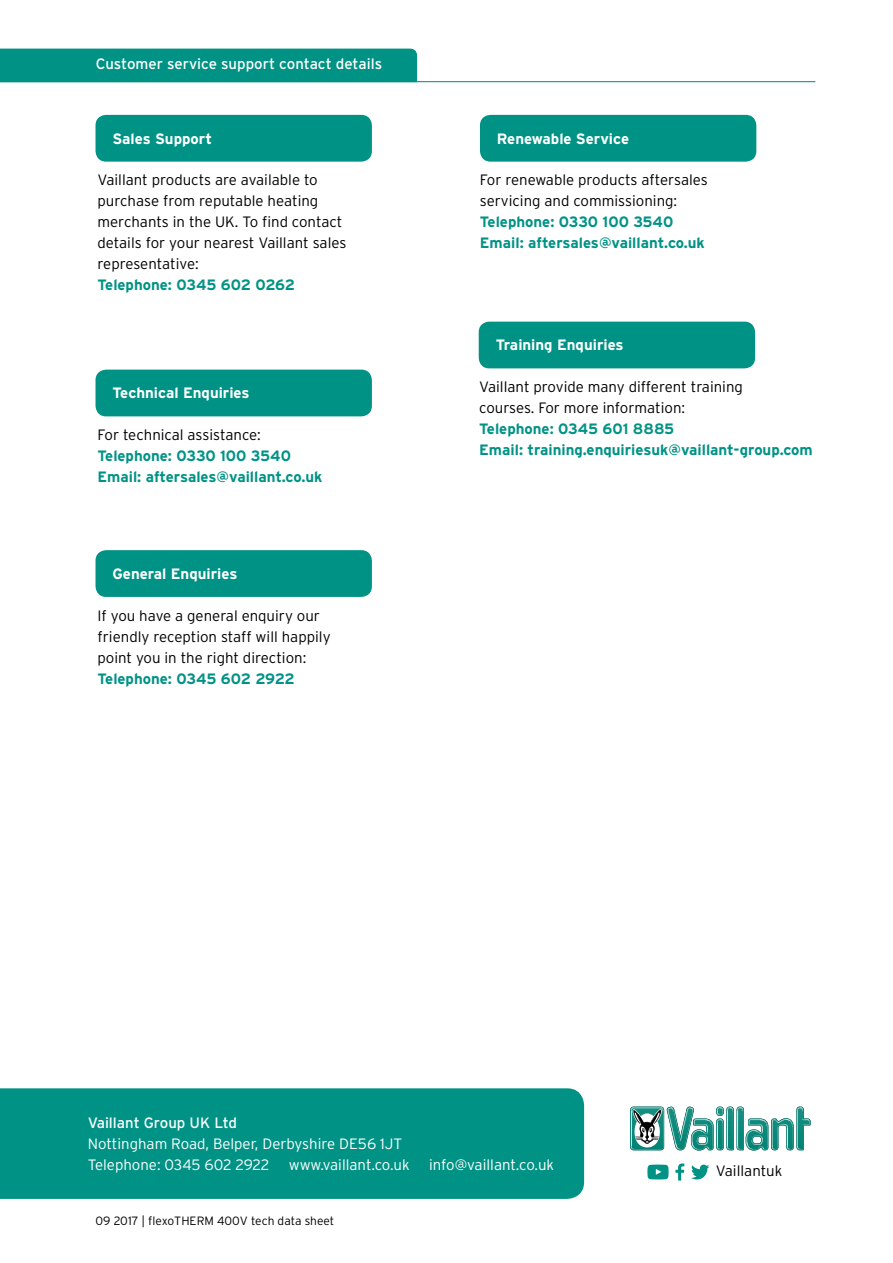
<style>
.page{position:relative;width:893px;height:1263px;background:#fff}
.page>*{position:absolute;margin:0;border:0;box-sizing:border-box;transform-origin:0 0}
.t1{font:300 15px/21px "Interstate OT";color:#000}
.t2{font:700 15px/21px "Interstate OT";color:#009385}
.t3{font:300 15px/21px "Interstate OT";color:#fff}
.t4{font:700 15px "Interstate OT";color:#fff}
.t5{font:15px "Interstate OT";color:#fff}
.t6{font:300 12px "Interstate OT";color:#000}
</style>
<div class="page">
<div style="left:0;top:1088px;width:584px;height:111px;background:#009385"></div>
<svg style="left:630px;top:1107px;width:180px;height:43px"></svg>
<svg style="left:675px;top:1163px;width:9px;height:17px"></svg>
<svg style="left:691px;top:1164px;width:18px;height:15px"></svg>
<svg style="left:647px;top:1164px;width:22px;height:15px"></svg>
<div style="left:96px;top:115px;width:276px;height:47px;background:#009385;border-radius:11px"></div>
<div style="left:480px;top:115px;width:276px;height:47px;background:#009385;border-radius:11px"></div>
<div style="left:96px;top:370px;width:276px;height:46px;background:#009385;border-radius:11px"></div>
<div style="left:96px;top:550px;width:276px;height:47px;background:#009385;border-radius:11px"></div>
<div style="left:479px;top:322px;width:276px;height:46px;background:#009385;border-radius:11px"></div>
<div style="left:0;top:49px;width:417px;height:32px;background:#009385"></div>
<hr style="left:0;top:81px;width:815px;height:1px;background:#009385">
<p class="t5" style="left:96px;top:56px;width:288px">Customer service support contact details</p>
<p class="t4" style="left:113px;top:130px;width:101px">Sales Support</p>
<p class="t4" style="left:497px;top:130px;width:134px">Renewable Service</p>
<p class="t1" style="left:480px;top:169px;width:229px">For renewable products aftersales servicing and commissioning:</p>
<p class="t2" style="left:480px;top:211px;width:226px">Telephone: 0330 100 3540<br>Email: aftersales@vaillant.co.uk</p>
<p class="t1" style="left:97px;top:169px;width:250px">Vaillant products are available to purchase from reputable heating merchants in the UK. To find contact details for your nearest Vaillant sales representative:</p>
<p class="t2" style="left:97px;top:274px;width:199px">Telephone: 0345 602 0262</p>
<p class="t4" style="left:113px;top:385px;width:139px">Technical Enquiries</p>
<p class="t1" style="left:98px;top:424px;width:165px">For technical assistance:</p>
<p class="t2" style="left:98px;top:445px;width:226px">Telephone: 0330 100 3540<br>Email: aftersales@vaillant.co.uk</p>
<p class="t4" style="left:113px;top:565px;width:126px">General Enquiries</p>
<p class="t1" style="left:98px;top:605px;width:235px">If you have a general enquiry our friendly reception staff will happily point you in the right direction:</p>
<p class="t2" style="left:98px;top:668px;width:199px">Telephone: 0345 602 2922</p>
<p class="t4" style="left:496px;top:337px;width:129px">Training Enquiries</p>
<p class="t1" style="left:479px;top:376px;width:265px">Vaillant provide many different training courses. For more information:</p>
<p class="t2" style="left:479px;top:418px;width:335px">Telephone: 0345 601 8885<br>Email: training.enquiriesuk@vaillant-group.com</p>
<p class="t5" style="left:88px;top:1114px;width:151px">Vaillant Group UK Ltd</p>
<p class="t3" style="left:88px;top:1133px;width:316px">Nottingham Road, Belper, Derbyshire DE56 1JT<br>Telephone: 0345 602 2922</p>
<p class="t3" style="left:289px;top:1154px;width:122px">www.vaillant.co.uk</p>
<p class="t3" style="left:429px;top:1154px;width:126px">info@vaillant.co.uk</p>
<p class="t6" style="left:96px;top:1214px;width:240px">09 2017 | flexoTHERM 400V tech data sheet</p>
<p class="t1" style="left:716px;top:1160px;width:68px">Vaillantuk</p>
</div>
